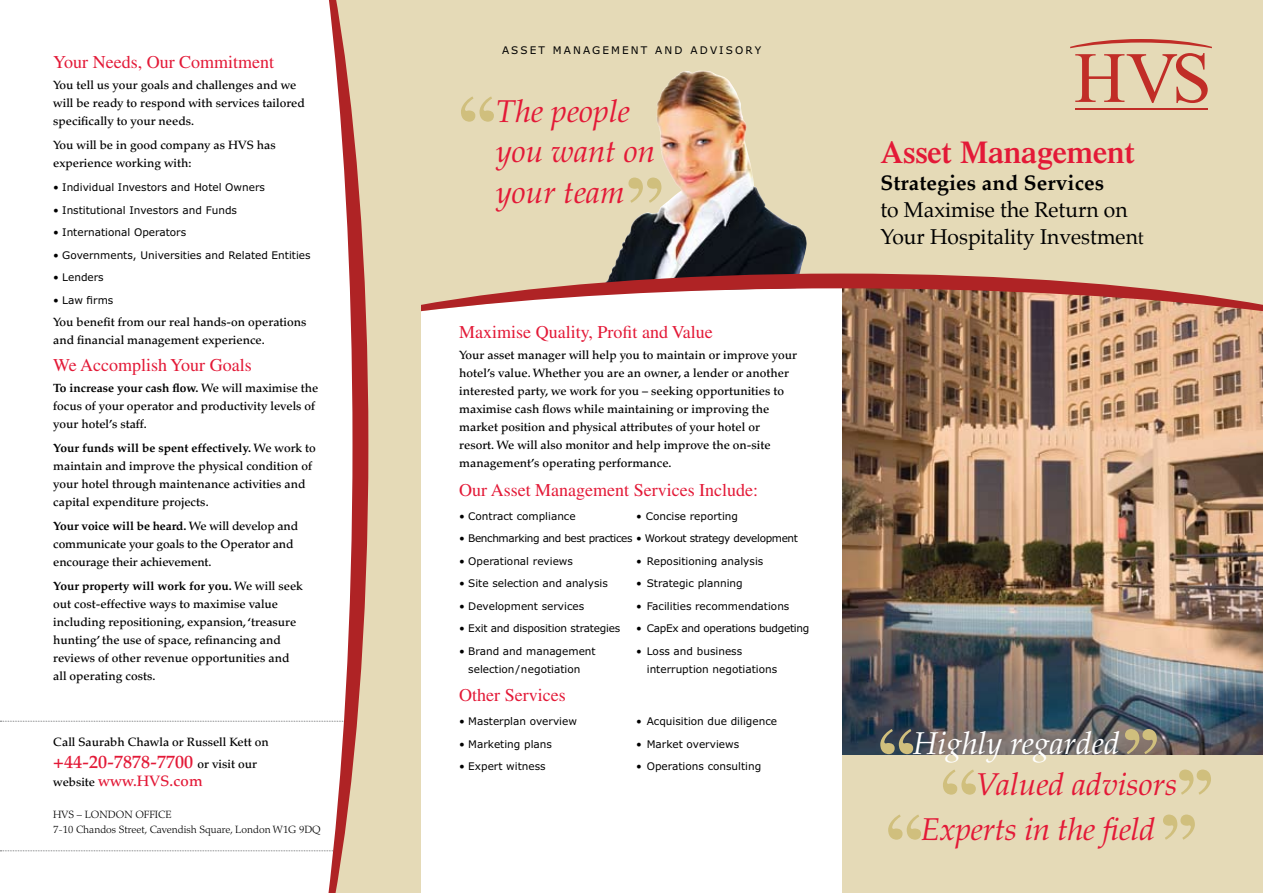
<style>
.page{position:relative;width:1263px;height:893px;background:#fff}
.page>*{position:absolute;margin:0;border:0;box-sizing:border-box;transform-origin:0 0}
.t1{font:103.65px "Times";color:#d0bf7d}
.t2{font:103.5px "Times";color:#d0bf7d}
.t3{font:31.5px/40.5px "Palatino Italic Os F";color:#e31937}
.t4{font:600 31.5px "Times";color:#e31937}
.t5{font:31.5px "Palatino Italic Os F";color:#fff}
.t6{font:21px/27px "Palatino";color:#000}
.t7{font:700 21px "Palatino";letter-spacing:.005em;color:#000}
.t8{font:18px "Times";color:#e31937}
.t9{font:500 18px "Palatino";color:#e31937}
.t10{font:500 15px "Palatino";color:#e31937}
.t11{font:500 12px/18px "Palatino";color:#000}
.t12{font:12px "Palatino Bold Os F";color:#000}
.t13{font:10.5px "Verdana";color:#000}
.t14{font:300 10.5px/15px "Palatino";color:#000}
.t15{font:10.5px "Verdana";letter-spacing:-.035em;color:#000}
.t16{font:10.5px "Verdana";letter-spacing:-.02em;color:#000}
.t17{font:10.5px "Verdana";letter-spacing:-.03em;color:#000}
.s1{font-family:"Palatino";font-weight:500}
.s2{font-size:12px;color:#000}
.s3{font-size:15px;color:#e31937}
.s4{font-size:18px}
</style>
<div class="page">
<div style="left:843px;top:731px;width:420px;height:162px;background:#e5dab7"></div>
<img style="left:843px;top:312px;width:420px;height:442px">
<div style="left:842px;top:0;width:421px;height:274px;background:#e5dab7"></div>
<div style="left:421px;top:0;width:421px;height:274px;background:#e5dab7"></div>
<div style="left:397px;top:0;width:24px;height:893px;background:#e5dab7"></div>
<svg style="left:0;top:0;width:397px;height:893px"></svg>
<img style="left:600px;top:71px;width:207px;height:203px">
<hr style="left:1075px;top:109px;width:133px;height:1px;background:#c12d27">
<svg style="left:1070px;top:39px;width:142px;height:64px"></svg>
<svg style="left:421px;top:274px;width:842px;height:38px"></svg>
<h3 class="t8" style="left:53px;top:52px;width:223px">Your Needs, Our Commitment</h3>
<p class="t11" style="left:53px;top:76px;width:253px">You tell us your goals and challenges and we will be ready to respond with services tailored specifically to your needs.</p>
<p class="t11" style="left:53px;top:136px;width:224px">You will be in good company as HVS has experience working with:</p>
<p class="t13" style="left:53px;top:181px;width:213px">• Individual Investors and Hotel Owners</p>
<p class="t13" style="left:53px;top:203px;width:185px">• Institutional Investors and Funds</p>
<p class="t13" style="left:53px;top:226px;width:134px">• International Operators</p>
<p class="t13" style="left:53px;top:248px;width:259px">• Governments, Universities and Related Entities</p>
<p class="t13" style="left:53px;top:271px;width:52px">• Lenders</p>
<p class="t13" style="left:53px;top:293px;width:62px">• Law firms</p>
<p class="t11" style="left:53px;top:313px;width:255px">You benefit from our real hands-on operations and financial management experience.</p>
<h3 class="t8" style="left:53px;top:355px;width:200px">We Accomplish Your Goals</h3>
<p class="t12" style="left:53px;top:381px;width:267px">To increase your cash flow. <span class="s1">We will maximise the</span></p>
<p class="t11" style="left:53px;top:397px;width:263px">focus of your operator and productivity levels of your hotel’s staff.</p>
<p class="t12" style="left:53px;top:441px;width:264px">Your funds will be spent effectively. <span class="s1">We work to</span></p>
<p class="t11" style="left:53px;top:457px;width:260px">maintain and improve the physical condition of your hotel through maintenance activities and capital expenditure projects.</p>
<p class="t12" style="left:53px;top:519px;width:246px">Your voice will be heard. <span class="s1">We will develop and</span></p>
<p class="t11" style="left:53px;top:535px;width:242px">communicate your goals to the Operator and encourage their achievement.</p>
<p class="t12" style="left:53px;top:579px;width:251px">Your property will work for you. <span class="s1">We will seek</span></p>
<p class="t11" style="left:53px;top:595px;width:245px">out cost-effective ways to maximise value including repositioning, expansion, ‘treasure hunting’ the use of space, refinancing and reviews of other revenue opportunities and all operating costs.</p>
<p class="t11" style="left:53px;top:733px;width:217px">Call Saurabh Chawla or Russell Kett on</p>
<h3 class="t9" style="left:53px;top:752px;width:205px">+44-20-7878-7700 <span class="s2">or visit our</span></h3>
<p class="t11" style="left:53px;top:773px;width:96px">website <span class="s3">www.hvs</span></p>
<p class="t10" style="left:170px;top:772px;width:35px">.com</p>
<p class="t14" style="left:53px;top:807px;width:269px">HVS – London Office<br>7-10 Chandos Street, Cavendish Square, London W1G 9DQ</p>
<p class="t13" style="left:502px;top:43px;width:10px">asse</p>
<p class="t13" style="left:538px;top:43px;width:18px">tma</p>
<p class="t13" style="left:573px;top:43px;width:20px">nageme</p>
<p class="t13" style="left:631px;top:43px;width:98px">nta nd Ad visor</p>
<p class="t13" style="left:755px;top:43px;width:8px">y</p>
<h1 class="t1" style="left:449px;top:74px;width:55px">‘‘</h1>
<h3 class="t3" style="left:496px;top:91px;width:161px">The people you want on your team</h3>
<h1 class="t1" style="left:673px;top:226px;width:55px;rotate:-180deg">‘‘</h1>
<h3 class="t8" style="left:459px;top:322px;width:255px">Maximise Quality, Profit and Value</h3>
<p class="t11" style="left:459px;top:346px;width:339px">Your asset manager will help you to maintain or improve your hotel’s value. Whether you are an owner, a lender or another interested party, we work for you – seeking opportunities to maximise cash flows while maintaining or improving the market position and physical attributes of your hotel or resort. We will also monitor and help improve the on-site management’s operating performance.</p>
<h3 class="t8" style="left:459px;top:479px;width:300px">Our Asset Management Services Include:</h3>
<p class="t13" style="left:459px;top:509px;width:118px">• Contract compliance</p>
<p class="t13" style="left:636px;top:509px;width:103px">• Concise reporting</p>
<p class="t15" style="left:459px;top:532px;width:340px">• Benchmarking and best practices • Workout strategy development</p>
<p class="t13" style="left:459px;top:554px;width:115px">• Operational reviews</p>
<p class="t13" style="left:636px;top:554px;width:129px">• Repositioning analysis</p>
<p class="t13" style="left:459px;top:577px;width:150px">• Site selection and analysis</p>
<p class="t13" style="left:636px;top:577px;width:108px">• Strategic planning</p>
<p class="t13" style="left:459px;top:599px;width:126px">• Development services</p>
<p class="t13" style="left:636px;top:599px;width:155px">• Facilities recommendations</p>
<p class="t16" style="left:459px;top:622px;width:163px">• Exit and disposition strategies</p>
<p class="t17" style="left:636px;top:622px;width:174px">• CapEx and operations budgeting</p>
<p class="t13" style="left:459px;top:644px;width:138px">• Brand and management</p>
<p class="t13" style="left:636px;top:644px;width:107px">• Loss and business</p>
<p class="t13" style="left:468px;top:662px;width:114px">selection/negotiation</p>
<p class="t13" style="left:647px;top:662px;width:132px">interruption negotiations</p>
<h3 class="t8" style="left:459px;top:685px;width:108px">Other Services</h3>
<p class="t13" style="left:459px;top:715px;width:119px">• Masterplan overview</p>
<p class="t13" style="left:636px;top:715px;width:142px">• Acquisition due diligence</p>
<p class="t13" style="left:459px;top:737px;width:94px">• Marketing plans</p>
<p class="t13" style="left:636px;top:737px;width:104px">• Market overviews</p>
<p class="t13" style="left:459px;top:760px;width:88px">• Expert witness</p>
<p class="t13" style="left:636px;top:760px;width:127px">• Operations consulting</p>
<h3 class="t4" style="left:880px;top:134px;width:256px">Asset Management</h3>
<h3 class="t7" style="left:880px;top:165px;width:225px">Strategies and Services</h3>
<h3 class="t6" style="left:880px;top:197px;width:265px">to Maximise the Return on<br>Your Hospitality Investmen<span class="s4">t</span></h3>
<h2 class="t2" style="left:868px;top:706px;width:54px">‘‘</h2>
<h3 class="t5" style="left:913px;top:725px;width:208px">Highly regarded</h3>
<h2 class="t2" style="left:1117px;top:706px;width:53px">’’</h2>
<h2 class="t2" style="left:931px;top:746px;width:54px">‘‘</h2>
<h3 class="t3" style="left:976px;top:764px;width:203px">Valued advisors</h3>
<h2 class="t2" style="left:1171px;top:746px;width:53px">’’</h2>
<h2 class="t2" style="left:876px;top:791px;width:54px">‘‘</h2>
<h3 class="t3" style="left:921px;top:809px;width:236px">Experts in the field</h3>
<h2 class="t2" style="left:1155px;top:791px;width:53px">’’</h2>
</div>
